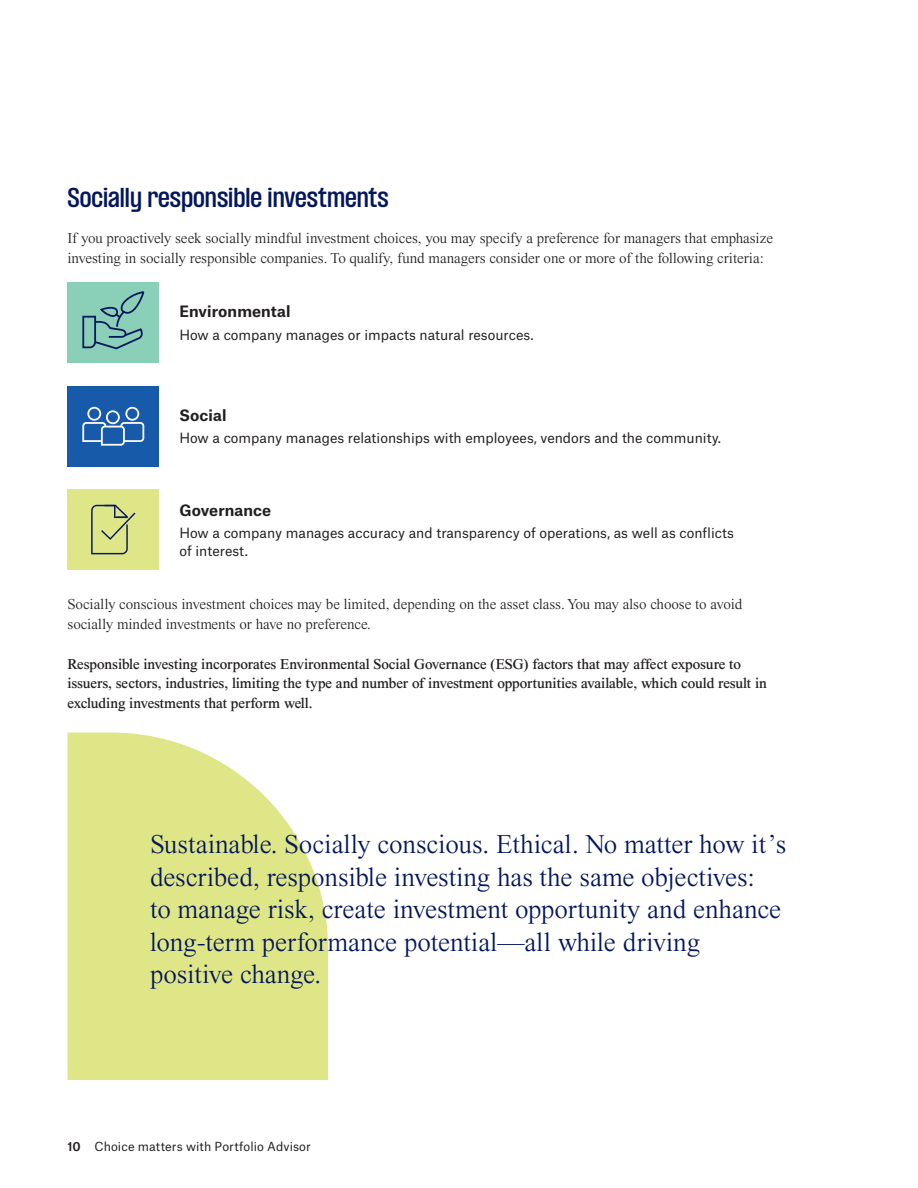
<style>
.page{position:relative;width:918px;height:1188px;background:#fff}
.page>*{position:absolute;margin:0;border:0;box-sizing:border-box;transform-origin:0 0}
.Callout{font:300 27px/32.4px "Times Now";letter-spacing:-.005em;color:#04175c}
.Subtitle_in_body{font:600 condensed 24px "PP Formula";color:#04175c}
.Body_copy{font:300 15px/19.5px "Times Now";letter-spacing:-.005em;color:#231f20}
.Body_copy-2{font:600 15px/19.5px "Times Now";letter-spacing:-.005em;color:#231f20}
.Chart_headline{font:700 15px "Atlas Grotesk";letter-spacing:.005em;color:#231f20}
.Chart_body_copy{font:13.5px/18px "Atlas Grotesk";color:#231f20}
._17A_Page_Number_Folio_L_FG_8_10{font:12px "Atlas Grotesk";letter-spacing:.005em;color:#231f20}
.s1{font-weight:500}
</style>
<div class="page">
<div style="left:68px;top:282px;width:91px;height:81px;background:#8acfb7"></div>
<div style="left:68px;top:386px;width:91px;height:81px;background:#185aaa"></div>
<div style="left:68px;top:489px;width:91px;height:81px;background:#dee687"></div>
<svg style="left:82px;top:291px;width:62px;height:58px"></svg>
<svg style="left:82px;top:407px;width:62px;height:39px"></svg>
<svg style="left:91px;top:505px;width:44px;height:49px"></svg>
<svg style="left:68px;top:733px;width:260px;height:347px;fill:#dee687"></svg>
<p class="Subtitle_in_body" style="left:68px;top:183px;width:323px">Socially responsible investments</p>
<p class="Body_copy" style="left:68px;top:228px;width:707px">If you proactively seek socially mindful investment choices, you may specify a preference for managers that emphasize investing in socially responsible companies. To qualify, fund managers consider one or more of the following criteria:</p>
<p class="Chart_headline" style="left:179px;top:299px;width:113px">Environmental</p>
<p class="Chart_body_copy" style="left:179px;top:324px;width:356px">How a company manages or impacts natural resources.</p>
<p class="Chart_headline" style="left:179px;top:403px;width:49px">Social</p>
<p class="Chart_body_copy" style="left:179px;top:428px;width:543px">How a company manages relationships with employees, vendors and the community.</p>
<p class="Chart_headline" style="left:179px;top:498px;width:93px">Governance</p>
<p class="Chart_body_copy" style="left:179px;top:523px;width:556px">How a company manages accuracy and transparency of operations, as well as conflicts of interest.</p>
<p class="Body_copy" style="left:68px;top:595px;width:676px">Socially conscious investment choices may be limited, depending on the asset class. You may also choose to avoid socially minded investments or have no preference.</p>
<p class="Body_copy-2" style="left:68px;top:654px;width:701px">Responsible investing incorporates Environmental Social Governance (ESG) factors that may affect exposure to issuers, sectors, industries, limiting the type and number of investment opportunities available, which could result in excluding investments that perform well.</p>
<p class="Callout" style="left:150px;top:828px;width:638px">Sustainable. Socially conscious. Ethical. No matter how it’s described, responsible investing has the same objectives:<br>to manage risk, create investment opportunity and enhance long-term performance potential—all while driving positive change.</p>
<p class="_17A_Page_Number_Folio_L_FG_8_10" style="left:68px;top:1136px;width:245px"><span class="s1">10</span> Choice matters with Portfolio Advisor</p>
</div>
